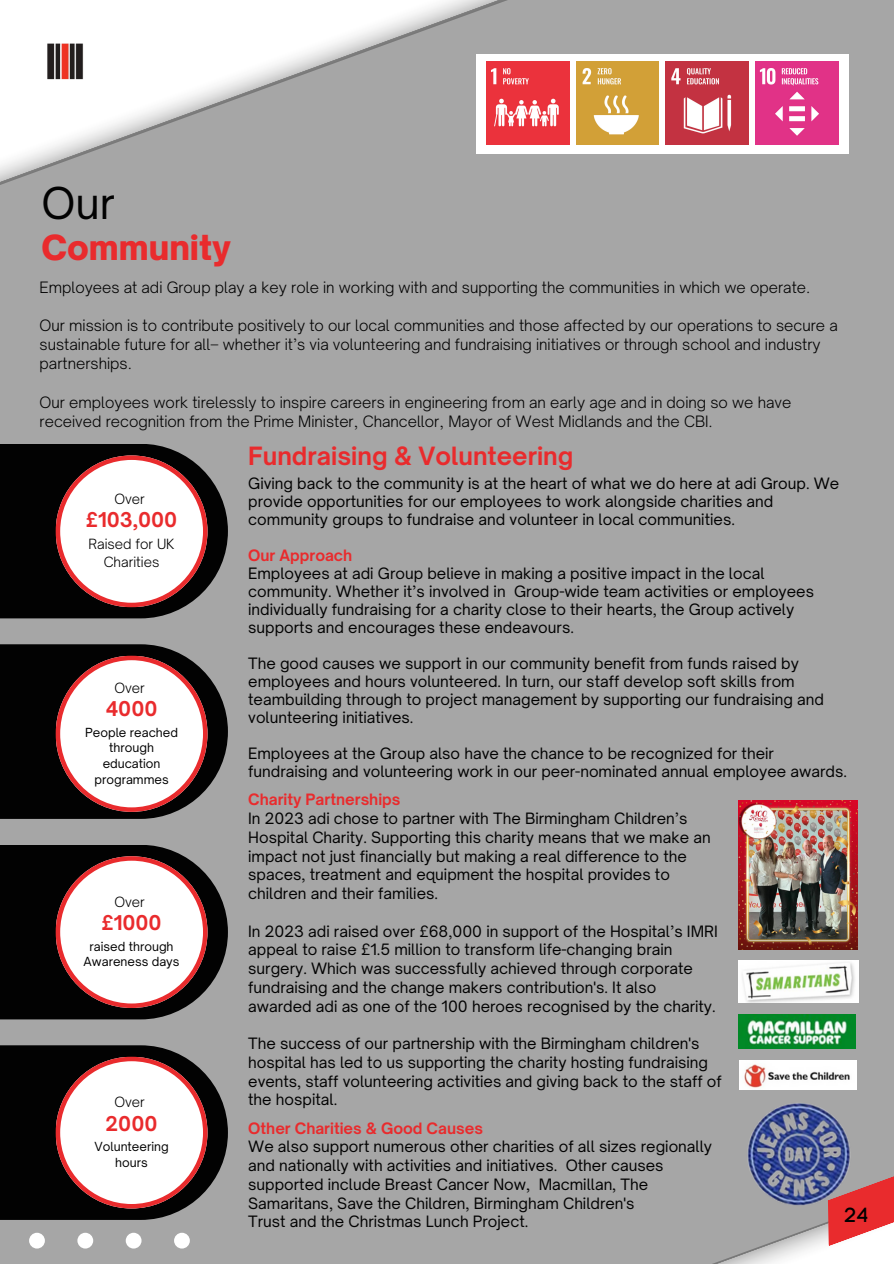
<style>
.page{position:relative;width:894px;height:1264px;background:#fff}
.page>*{position:absolute;margin:0;border:0;box-sizing:border-box;transform-origin:0 0}
.t1{font:42px "Open Sauce One";color:#020202}
.t2{font:900 33px "Open Sauce One";color:#e92b2d}
.t3{font:700 24.15px "Open Sauce One";color:#e92b2d}
.t4{font:20.25px "Code Pro Normal LC";color:#000}
.t5{font:700 19.5px "Open Sauce One";color:#e92b2d}
.t6{font:15px/18.8px "Open Sauce One";color:#020202}
.t7{font:300 15px/19.2px "Open Sauce One";color:#020202}
.t8{font:300 13.5px/18px "Open Sauce One";color:#000;text-align:center}
.t9{font:12px/15.8px "Open Sauce One";color:#000;text-align:center}
.s1{font-weight:700;color:#e92b2d}
</style>
<div class="page">
<div style="left:0;top:0;width:893px;height:1263px;background:#a6a6a6"></div>
<img style="left:0;top:0;width:660px;height:185px">
<img style="left:180px;top:1222px;width:713px;height:41px">
<svg style="left:827px;top:1176px;width:66px;height:70px;background:#e76062"></svg>
<svg style="left:29px;top:1232px;width:161px;height:16px"></svg>
<svg style="left:0;top:644px;width:228px;height:175px;fill:#020202"></svg>
<svg style="left:56px;top:655px;width:151px;height:156px;background:#cbb"></svg>
<svg style="left:0;top:845px;width:228px;height:174px;fill:#020202"></svg>
<svg style="left:56px;top:856px;width:151px;height:152px;background:#cbb9ba"></svg>
<img style="left:738px;top:960px;width:120px;height:42px">
<img style="left:738px;top:800px;width:119px;height:149px">
<img style="left:738px;top:1014px;width:116px;height:34px">
<img style="left:739px;top:1060px;width:117px;height:29px">
<img style="left:747px;top:1103px;width:108px;height:103px">
<svg style="left:0;top:1045px;width:228px;height:174px;fill:#020202"></svg>
<svg style="left:56px;top:1056px;width:151px;height:152px;background:#cab9b9"></svg>
<svg style="left:0;top:444px;width:228px;height:174px;fill:#020202"></svg>
<svg style="left:56px;top:455px;width:151px;height:152px;background:#cbb9b9"></svg>
<div style="left:476px;top:54px;width:372px;height:99px;background:#fff"></div>
<img style="left:486px;top:62px;width:83px;height:82px">
<img style="left:576px;top:62px;width:82px;height:82px">
<img style="left:665px;top:62px;width:83px;height:82px">
<img style="left:755px;top:62px;width:83px;height:82px">
<h4 class="t1" style="left:41px;top:177px;width:75px">Our</h4>
<h4 class="t2" style="left:41px;top:227px;width:191px">Community</h4>
<h4 class="t7" style="left:40px;top:277px;width:772px">Employees at adi Group play a key role in working with and supporting the communities in which we operate.</h4>
<h4 class="t7" style="left:40px;top:316px;width:799px">Our mission is to contribute positively to our local communities and those affected by our operations to secure a sustainable future for all– whether it’s via volunteering and fundraising initiatives or through school and industry partnerships.</h4>
<p class="t7" style="left:40px;top:392px;width:753px">Our employees work tirelessly to inspire careers in engineering from an early age and in doing so we have received recognition from the Prime Minister, Chancellor, Mayor of West Midlands and the CBI.</p>
<h4 class="t8" style="left:114px;top:489px;width:32px">Over</h4>
<h4 class="t5" style="left:86px;top:508px;width:93px">£103,000</h4>
<h4 class="t8" style="left:89px;top:534px;width:87px">Raised for UK<br>Charities</h4>
<p class="t8" style="left:114px;top:678px;width:32px">Over</p>
<p class="t5" style="left:106px;top:697px;width:53px">4000</p>
<p class="t9" style="left:85px;top:724px;width:94px">People reached through education programmes</p>
<p class="t8" style="left:114px;top:892px;width:32px">Over</p>
<p class="t5" style="left:101px;top:910px;width:62px">£1000</p>
<p class="t9" style="left:90px;top:938px;width:85px">raised through</p>
<h1 class="t9" style="left:84px;top:954px;width:97px">Awareness days</h1>
<h2 class="t8" style="left:114px;top:1093px;width:32px">Over</h2>
<h4 class="t5" style="left:106px;top:1111px;width:53px">2000</h4>
<h4 class="t9" style="left:94px;top:1138px;width:76px">Volunteering hours</h4>
<h4 class="t3" style="left:248px;top:441px;width:326px">Fundraising &amp; Volunteering</h4>
<h4 class="t6" style="left:248px;top:474px;width:592px;line-height:18px">Giving back to the community is at the heart of what we do here at adi Group. We provide opportunities for our employees to work alongside charities and community groups to fundraise and volunteer in local communities.</h4>
<h3 class="t6" style="left:248px;top:546px;width:567px;line-height:18px"><span class="s1">Our Approach<br></span>Employees at adi Group believe in making a positive impact in the local community. Whether it’s involved in Group-wide team activities or employees individually fundraising for a charity close to their hearts, the Group actively supports and encourages these endeavours.</h3>
<h4 class="t6" style="left:248px;top:654px;width:577px;line-height:18px">The good causes we support in our community benefit from funds raised by employees and hours volunteered. In turn, our staff develop soft skills from teambuilding through to project management by supporting our fundraising and volunteering initiatives.</h4>
<h4 class="t6" style="left:248px;top:744px;width:600px;line-height:18px">Employees at the Group also have the chance to be recognized for their fundraising and volunteering work in our peer-nominated annual employee awards.</h4>
<p class="t6" style="left:248px;top:790px;width:464px"><span class="s1">Charity Partnerships<br></span>In 2023 adi chose to partner with The Birmingham Children’s Hospital Charity. Supporting this charity means that we make an impact not just financially but making a real difference to the spaces, treatment and equipment the hospital provides to children and their families.</p>
<p class="t6" style="left:248px;top:921px;width:471px">In 2023 adi raised over £68,000 in support of the Hospital’s IMRI appeal to raise £1.5 million to transform life-changing brain surgery. Which was successfully achieved through corporate fundraising and the change makers contribution's. It also awarded adi as one of the 100 heroes recognised by the charity.</p>
<p class="t6" style="left:248px;top:1034px;width:475px">The success of our partnership with the Birmingham children's hospital has led to us supporting the charity hosting fundraising events, staff volunteering activities and giving back to the staff of the hospital.</p>
<p class="t6" style="left:248px;top:1118px;width:465px"><span class="s1">Other Charities &amp; Good Causes<br></span>We also support numerous other charities of all sizes regionally and nationally with activities and initiatives. Other causes supported include Breast Cancer Now, Macmillan, The Samaritans, Save the Children, Birmingham Children's<br>Trust and the Christmas Lunch Project.</p>
<p class="t4" style="left:844px;top:1202px;width:26px">24</p>
</div>
